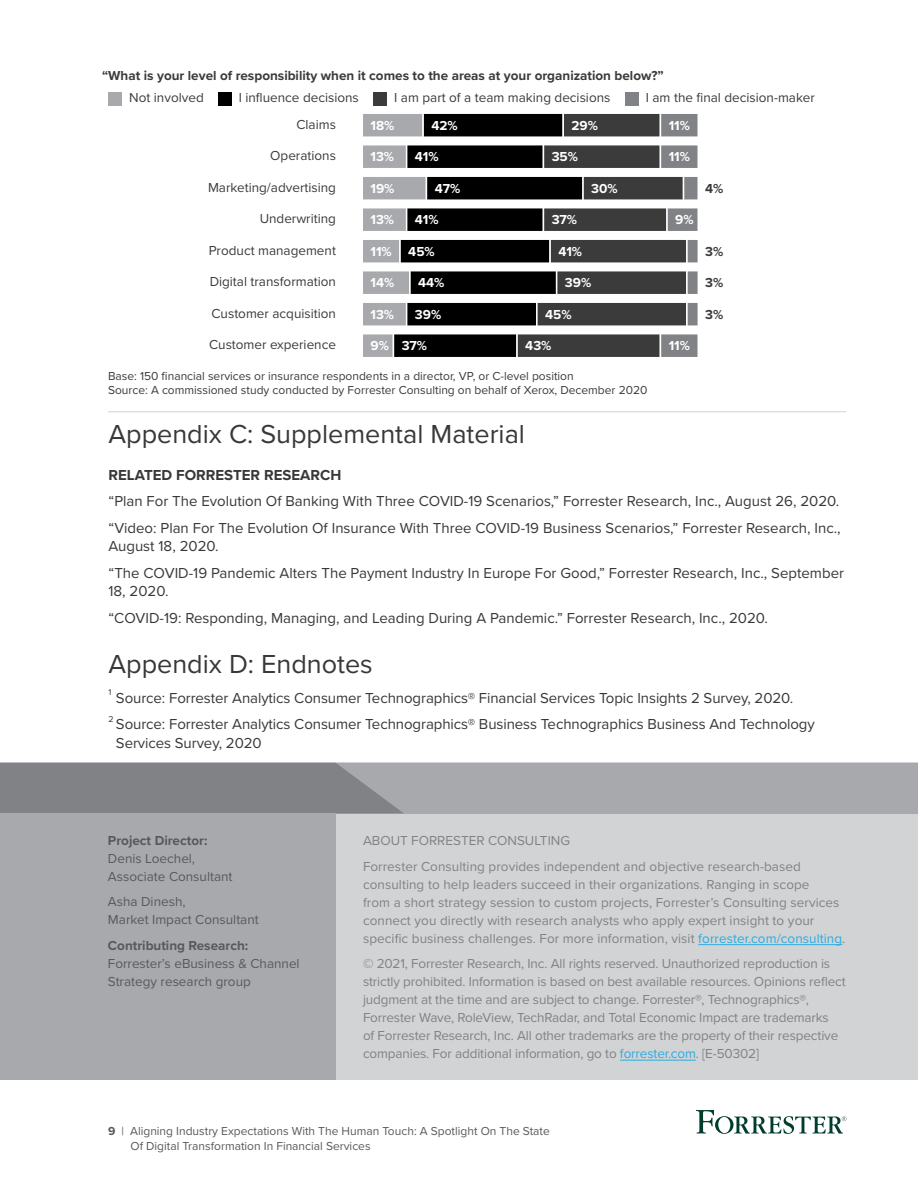
<style>
.page{position:relative;width:918px;height:1188px;background:#fff}
.page>*{position:absolute;margin:0;border:0;box-sizing:border-box;transform-origin:0 0}
.t1{font:27px "Proxima Nova";color:#383839}
.t2{font:15px/26.2px "Proxima Nova";color:#383839}
.t3{font:700 15px "Proxima Nova";color:#383839}
.t4{font:13.5px/18px "Proxima Nova";letter-spacing:-.01em;color:#808285}
.t5{font:13.5px "Proxima Nova";color:#3b3b3c}
.t6{font:13.5px/18px "Proxima Nova";color:#58595b}
.t7{font:700 13.5px "Proxima Nova";color:#3b3b3c}
.t8{font:700 13.5px "Proxima Nova";color:#fff}
.t9{font:700 13.5px "Proxima Nova";color:#58595b}
.t10{font:12px/14.4px "Proxima Nova";color:#3b3b3c}
.t11{font:12px/15px "Proxima Nova";color:#58595b}
.t12{font:8.7px "Proxima Nova";color:#383839}
.s1{color:#2aade4}
.s2{font-weight:700}
</style>
<div class="page">
<svg style="left:696px;top:1110px;width:150px;height:24px"></svg>
<div style="left:0;top:763px;width:918px;height:317px;background:#d1d3d4"></div>
<div style="left:0;top:763px;width:918px;height:50px;background:#a7a9ac"></div>
<svg style="left:0;top:763px;width:403px;height:50px;background:#838588"></svg>
<div style="left:0;top:813px;width:336px;height:267px;background:#a7a9ac"></div>
<hr style="left:698px;top:944px;width:144px;height:1px;background:#2aade4">
<hr style="left:620px;top:1060px;width:76px;height:1px;background:#2aade4">
<hr style="left:108px;top:411px;width:738px;height:1px;background:#d1d3d4">
<svg style="left:363px;top:113px;width:335px;height:24px;background:#4c4c4e"></svg>
<svg style="left:363px;top:145px;width:335px;height:23px;background:#3f4041"></svg>
<svg style="left:363px;top:176px;width:335px;height:24px;background:#464647"></svg>
<svg style="left:363px;top:208px;width:335px;height:23px;background:#3e3f40"></svg>
<svg style="left:363px;top:239px;width:335px;height:24px;background:#3e3e3f"></svg>
<svg style="left:363px;top:271px;width:335px;height:23px;background:#393a3b"></svg>
<svg style="left:363px;top:302px;width:335px;height:24px;background:#434444"></svg>
<svg style="left:363px;top:334px;width:335px;height:23px;background:#3e3e3f"></svg>
<div style="left:108px;top:92px;width:14px;height:14px;background:#a7a9ac"></div>
<div style="left:218px;top:92px;width:13px;height:14px;background:#000"></div>
<div style="left:373px;top:92px;width:14px;height:14px;background:#3b3b3c"></div>
<div style="left:625px;top:92px;width:13px;height:14px;background:#808285"></div>
<p class="t7" style="left:102px;top:66px;width:563px">“What is your level of responsibility when it comes to the areas at your organization below?”</p>
<p class="t5" style="left:296px;top:114px;width:41px">Claims</p>
<p class="t5" style="left:239px;top:88px;width:122px">I influence decisions</p>
<p class="t5" style="left:394px;top:88px;width:218px">I am part of a team making decisions</p>
<p class="t5" style="left:646px;top:88px;width:170px">I am the final decision-maker</p>
<p class="t5" style="left:129px;top:88px;width:76px">Not involved</p>
<p class="t8" style="left:371px;top:115px;width:25px">18%</p>
<p class="t8" style="left:431px;top:115px;width:28px">42%</p>
<p class="t8" style="left:572px;top:115px;width:28px">29%</p>
<p class="t8" style="left:669px;top:115px;width:23px">11%</p>
<p class="t5" style="left:270px;top:146px;width:67px">Operations</p>
<p class="t8" style="left:371px;top:147px;width:25px">13%</p>
<p class="t8" style="left:415px;top:147px;width:25px">41%</p>
<p class="t8" style="left:552px;top:147px;width:28px">35%</p>
<p class="t8" style="left:669px;top:147px;width:23px">11%</p>
<p class="t5" style="left:208px;top:177px;width:129px">Marketing/advertising</p>
<p class="t8" style="left:370px;top:178px;width:25px">19%</p>
<p class="t8" style="left:435px;top:178px;width:27px">47%</p>
<p class="t8" style="left:591px;top:178px;width:28px">30%</p>
<p class="t7" style="left:705px;top:178px;width:20px">4%</p>
<p class="t5" style="left:260px;top:209px;width:78px">Underwriting</p>
<p class="t8" style="left:371px;top:210px;width:25px">13%</p>
<p class="t8" style="left:415px;top:210px;width:25px">41%</p>
<p class="t8" style="left:552px;top:210px;width:27px">37%</p>
<p class="t8" style="left:675px;top:210px;width:20px">9%</p>
<p class="t5" style="left:209px;top:240px;width:129px">Product management</p>
<p class="t8" style="left:370px;top:241px;width:66px">11% 45%</p>
<p class="t8" style="left:558px;top:241px;width:25px">41%</p>
<p class="t7" style="left:705px;top:241px;width:20px">3%</p>
<p class="t5" style="left:210px;top:272px;width:128px">Digital transformation</p>
<p class="t8" style="left:370px;top:273px;width:25px">14%</p>
<p class="t8" style="left:418px;top:273px;width:28px">44%</p>
<p class="t8" style="left:565px;top:273px;width:28px">39%</p>
<p class="t7" style="left:705px;top:273px;width:20px">3%</p>
<p class="t5" style="left:212px;top:303px;width:126px">Customer acquisition</p>
<p class="t8" style="left:370px;top:304px;width:25px">13%</p>
<p class="t8" style="left:415px;top:304px;width:28px">39%</p>
<p class="t8" style="left:545px;top:304px;width:28px">45%</p>
<p class="t7" style="left:705px;top:304px;width:20px">3%</p>
<p class="t5" style="left:209px;top:335px;width:128px">Customer experience</p>
<p class="t8" style="left:370px;top:336px;width:58px">9% 37%</p>
<p class="t8" style="left:525px;top:336px;width:28px">43%</p>
<p class="t8" style="left:669px;top:336px;width:23px">11%</p>
<p class="t10" style="left:108px;top:368px;width:541px">Base: 150 financial services or insurance respondents in a director, VP, or C-level position<br>Source: A commissioned study conducted by Forrester Consulting on behalf of Xerox, December 2020</p>
<h1 class="t1" style="left:108px;top:413px;width:418px">Appendix C: Supplemental Material</h1>
<p class="t3" style="left:108px;top:464px;width:234px">RELATED FORRESTER RESEARCH</p>
<p class="t2" style="left:108px;top:487px;width:734px">“Plan For The Evolution Of Banking With Three COVID-19 Scenarios,” Forrester Research, Inc., August 26, 2020. “Video: Plan For The Evolution Of Insurance With Three COVID-19 Business Scenarios,” Forrester Research, Inc.,</p>
<p class="t2" style="left:108px;top:532px;width:737px">August 18, 2020.<br>“The COVID-19 Pandemic Alters The Payment Industry In Europe For Good,” Forrester Research, Inc., September</p>
<p class="t2" style="left:108px;top:577px;width:661px">18, 2020.<br>“COVID-19: Responding, Managing, and Leading During A Pandemic.” Forrester Research, Inc., 2020.</p>
<h1 class="t1" style="left:108px;top:644px;width:266px">Appendix D: Endnotes</h1>
<p class="t12" style="left:108px;top:686px;width:4px">1</p>
<p class="t2" style="left:116px;top:684px;width:679px">Source: Forrester Analytics Consumer Technographics® Financial Services Topic Insights 2 Survey, 2020.</p>
<p class="t12" style="left:108px;top:712px;width:7px">2</p>
<p class="t2" style="left:116px;top:714px;width:700px;line-height:18.8px">Source: Forrester Analytics Consumer Technographics® Business Technographics Business And Technology<br>Services Survey, 2020</p>
<p class="t9" style="left:108px;top:830px;width:101px">Project Director:</p>
<p class="t6" style="left:108px;top:849px;width:126px">Denis Loechel,<br>Associate Consultant</p>
<p class="t6" style="left:108px;top:892px;width:152px">Asha Dinesh,<br>Market Impact Consultant</p>
<p class="t9" style="left:108px;top:935px;width:142px">Contributing Research:</p>
<p class="t6" style="left:108px;top:954px;width:193px">Forrester’s eBusiness &amp; Channel<br>Strategy research group</p>
<p class="t4" style="left:363px;top:827px;width:439px;line-height:25.5px">ABOUT FORRESTER CONSULTING<br>Forrester Consulting provides independent and objective research-based</p>
<p class="t4" style="left:363px;top:874px;width:484px">consulting to help leaders succeed in their organizations. Ranging in scope<br>from a short strategy session to custom projects, Forrester’s Consulting services connect you directly with research analysts who apply expert insight to your specific business challenges. For more information, visit <span class="s1">forrester.com/consulting</span>.</p>
<p class="t4" style="left:363px;top:954px;width:484px">© 2021, Forrester Research, Inc. All rights reserved. Unauthorized reproduction is strictly prohibited. Information is based on best available resources. Opinions reflect judgment at the time and are subject to change. Forrester®, Technographics®, Forrester Wave, RoleView, TechRadar, and Total Economic Impact are trademarks<br>of Forrester Research, Inc. All other trademarks are the property of their respective companies. For additional information, go to <span class="s1">forrester.com</span>. [E-50302]</p>
<p class="t11" style="left:130px;top:1123px;width:421px;text-indent:-22px"><span class="s2">9</span> | Aligning Industry Expectations With The Human Touch: A Spotlight On The State<br>Of Digital Transformation In Financial Services</p>
</div>
